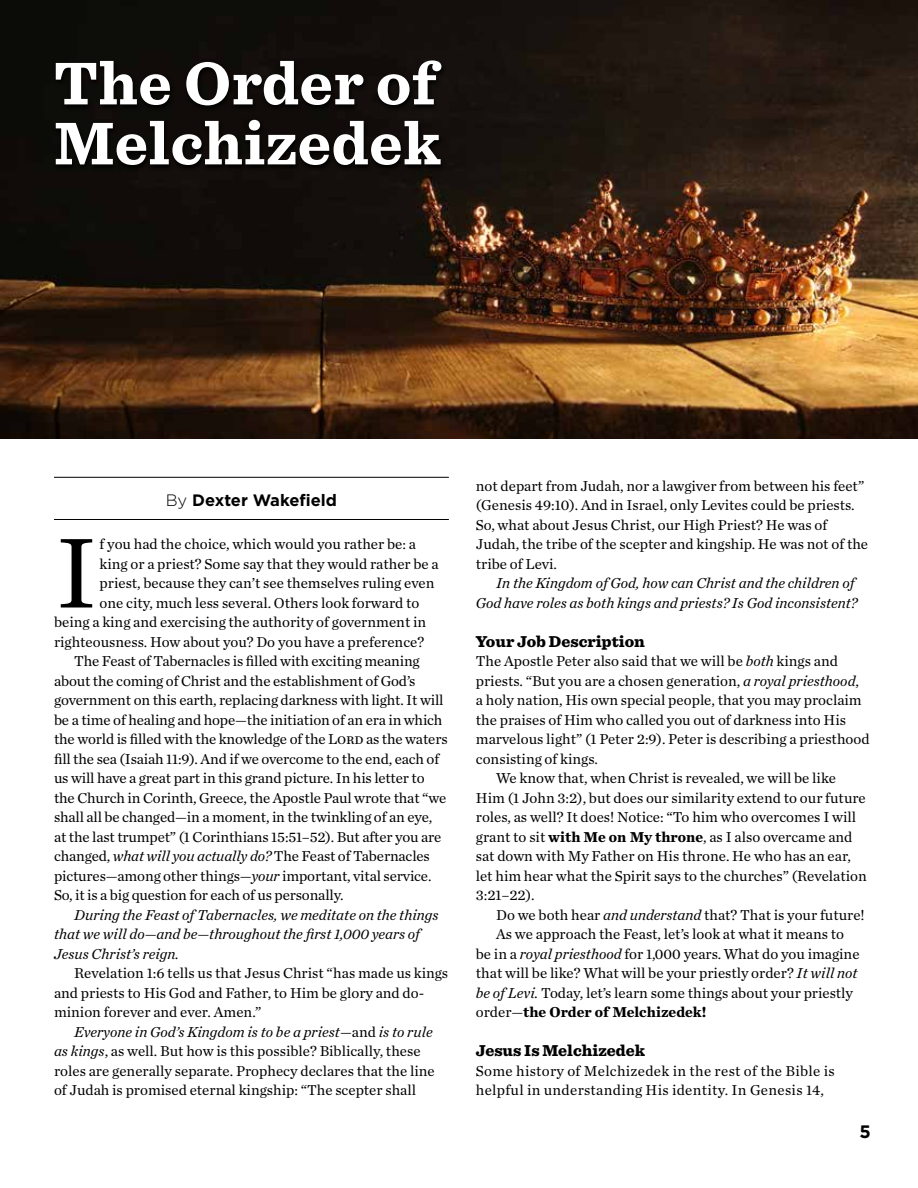
<style>
.page{position:relative;width:918px;height:1188px;background:#fff}
.page>*{position:absolute;margin:0;border:0;box-sizing:border-box;transform-origin:0 0}
.t1{font:103.95px "Chronicle Text G1";color:#000}
.t2{font:700 63px/60px "Sentinel";letter-spacing:.01em;color:#fff}
.t3{font:700 18px "Gotham";color:#000}
.t4{font:900 16.5px "Sentinel";color:#000}
.t5{font:700 16.5px "Gotham";color:#000}
.t6{font:15px/19.5px "Chronicle Text G1";color:#000}
.t7{font:italic 15px/19.5px "Chronicle Text G1";color:#000}
.t8{font:15px/19.5px "Chronicle Text G1";letter-spacing:.02em;color:#000}
.t9{font:700 15px "Chronicle Text G1";color:#000}
.s1{font-weight:300}
.s2{font-family:"Chronicle Text G1 Roman SC"}
.s3{font-style:italic}
.s4{font-weight:700}
.s5{font-weight:400}
</style>
<div class="page">
<hr style="left:54px;top:477px;width:395px;height:1px;background:#000">
<hr style="left:54px;top:519px;width:395px;height:1px;background:#000">
<img style="left:0;top:0;width:918px;height:438px">
<div style="left:53px;top:59px;width:394px;height:113px;background:#0c0a07"></div>
<h2 class="t2" style="left:54px;top:51px;width:388px">The Order of<br>Melchizedek</h2>
<p class="t5" style="left:166px;top:489px;width:173px"><span class="s1">By</span> Dexter Wakefield</p>
<h1 class="t1" style="left:55px;top:494px;width:44px">I</h1>
<p class="t6" style="left:100px;top:533px;width:318px">f you had the choice, which would you rather be: a</p>
<p class="t6" style="left:100px;top:553px;width:341px">king or a priest? Some say that they would rather be a</p>
<p class="t6" style="left:100px;top:572px;width:336px">priest, because they can’t see themselves ruling even</p>
<p class="t6" style="left:100px;top:592px;width:321px">one city, much less several. Others look forward to</p>
<p class="t6" style="left:54px;top:611px;width:374px">being a king and exercising the authority of government in</p>
<p class="t6" style="left:54px;top:631px;width:372px">righteousness. How about you? Do you have a preference?</p>
<p class="t6" style="left:74px;top:650px;width:347px">The Feast of Tabernacles is filled with exciting meaning</p>
<p class="t6" style="left:54px;top:670px;width:363px">about the coming of Christ and the establishment of God’s</p>
<p class="t6" style="left:54px;top:689px;width:391px">government on this earth, replacing darkness with light. It will</p>
<p class="t6" style="left:54px;top:709px;width:390px">be a time of healing and hope—the initiation of an era in which</p>
<p class="t6" style="left:54px;top:728px;width:395px">the world is filled with the knowledge of the <span class="s2">Lord</span> as the waters</p>
<p class="t6" style="left:54px;top:748px;width:387px">fill the sea (Isaiah 11:9). And if we overcome to the end, each of</p>
<p class="t6" style="left:54px;top:767px;width:372px">us will have a great part in this grand picture. In his letter to</p>
<p class="t6" style="left:54px;top:787px;width:394px">the Church in Corinth, Greece, the Apostle Paul wrote that “we</p>
<p class="t6" style="left:54px;top:806px;width:380px">shall all be changed—in a moment, in the twinkling of an eye,</p>
<p class="t6" style="left:54px;top:826px;width:389px">at the last trumpet” (1 Corinthians 15:51–52). But after you are</p>
<p class="t6" style="left:54px;top:845px;width:377px">changed, <span class="s3">what will you actually do?</span> The Feast of Tabernacles</p>
<p class="t6" style="left:54px;top:865px;width:379px">pictures—among other things—<span class="s3">your</span> important, vital service.</p>
<p class="t6" style="left:54px;top:884px;width:291px">So, it is a big question for each of us personally.</p>
<p class="t7" style="left:54px;top:904px;width:386px;text-indent:20px">During the Feast of Tabernacles, we meditate on the things that we will do—and be—throughout the first 1,000 years of<br>Jesus Christ’s reign.</p>
<p class="t6" style="left:54px;top:962px;width:396px;text-indent:20px">Revelation 1:6 tells us that Jesus Christ “has made us kings and priests to His God and Father, to Him be glory and do&shy;minion forever and ever. Amen.”</p>
<p class="t6" style="left:54px;top:1021px;width:382px;text-indent:20px"><span class="s3">Everyone in God’s Kingdom is to be a priest</span>—and <span class="s3">is to rule as kings</span>, as well. But how is this possible? Biblically, these roles are generally separate. Prophecy declares that the line of Judah is promised eternal kingship: “The scepter shall</p>
<p class="t6" style="left:476px;top:475px;width:394px">not depart from Judah, nor a lawgiver from between his feet” (Genesis 49:10). And in Israel, only Levites could be priests.<br>So, what about Jesus Christ, our High Priest? He was of Judah, the tribe of the scepter and kingship. He was not of the tribe of Levi.</p>
<p class="t7" style="left:476px;top:572px;width:383px;text-align:right">In the Kingdom of God, how can Christ and the children of<br>God have roles as both kings and priests? Is God inconsistent?</p>
<p class="t4" style="left:476px;top:628px;width:171px">Your Job Description</p>
<p class="t6" style="left:476px;top:650px;width:364px">The Apostle Peter also said that we will be <span class="s3">both</span> kings and</p>
<p class="t6" style="left:476px;top:670px;width:385px">priests. “But you are a chosen generation, <span class="s3">a royal priesthood</span>,</p>
<p class="t6" style="left:476px;top:689px;width:387px">a holy nation, His own special people, that you may proclaim</p>
<p class="t6" style="left:476px;top:709px;width:372px">the praises of Him who called you out of darkness into His</p>
<p class="t6" style="left:476px;top:728px;width:395px">marvelous light” (1 Peter 2:9). Peter is describing a priesthood</p>
<p class="t6" style="left:476px;top:748px;width:123px">consisting of kings.</p>
<p class="t6" style="left:496px;top:767px;width:341px">We know that, when Christ is revealed, we will be like</p>
<p class="t6" style="left:476px;top:787px;width:392px">Him (1 John 3:2), but does our similarity extend to our future</p>
<p class="t6" style="left:476px;top:806px;width:382px">roles, as well? It does! Notice: “To him who overcomes I will</p>
<p class="t6" style="left:476px;top:826px;width:378px">grant to sit <span class="s4">with Me on My throne</span>, as I also overcame and</p>
<p class="t6" style="left:476px;top:845px;width:377px">sat down with My Father on His throne. He who has an ear,</p>
<p class="t6" style="left:476px;top:865px;width:393px">let him hear what the Spirit says to the churches” (Revelation</p>
<p class="t6" style="left:476px;top:884px;width:60px">3:21–22).</p>
<p class="t6" style="left:496px;top:904px;width:370px">Do we both hear <span class="s3">and understand</span> that? That is your future!</p>
<p class="t6" style="left:496px;top:923px;width:350px">As we approach the Feast, let’s look at what it means to</p>
<p class="t6" style="left:476px;top:943px;width:385px">be in a <span class="s3">royal priesthood</span> for 1,000 years. What do you imagine</p>
<p class="t6" style="left:476px;top:962px;width:383px">that will be like? What will be your priestly order? <span class="s3">It will not</span></p>
<p class="t6" style="left:476px;top:982px;width:379px"><span class="s3">be of Levi.</span> Today, let’s learn some things about your priestly</p>
<p class="t9" style="left:476px;top:1000px;width:232px"><span class="s5">order—</span>the Order of Melchizedek!</p>
<p class="t4" style="left:476px;top:1037px;width:171px">Jesus Is Melchizedek</p>
<p class="t8" style="left:476px;top:1060px;width:360px">Some history of Melchizedek in the rest of the Bible is helpful in understanding His identity. In Genesis 14,</p>
<p class="t3" style="left:859px;top:1119px;width:13px">5</p>
</div>
